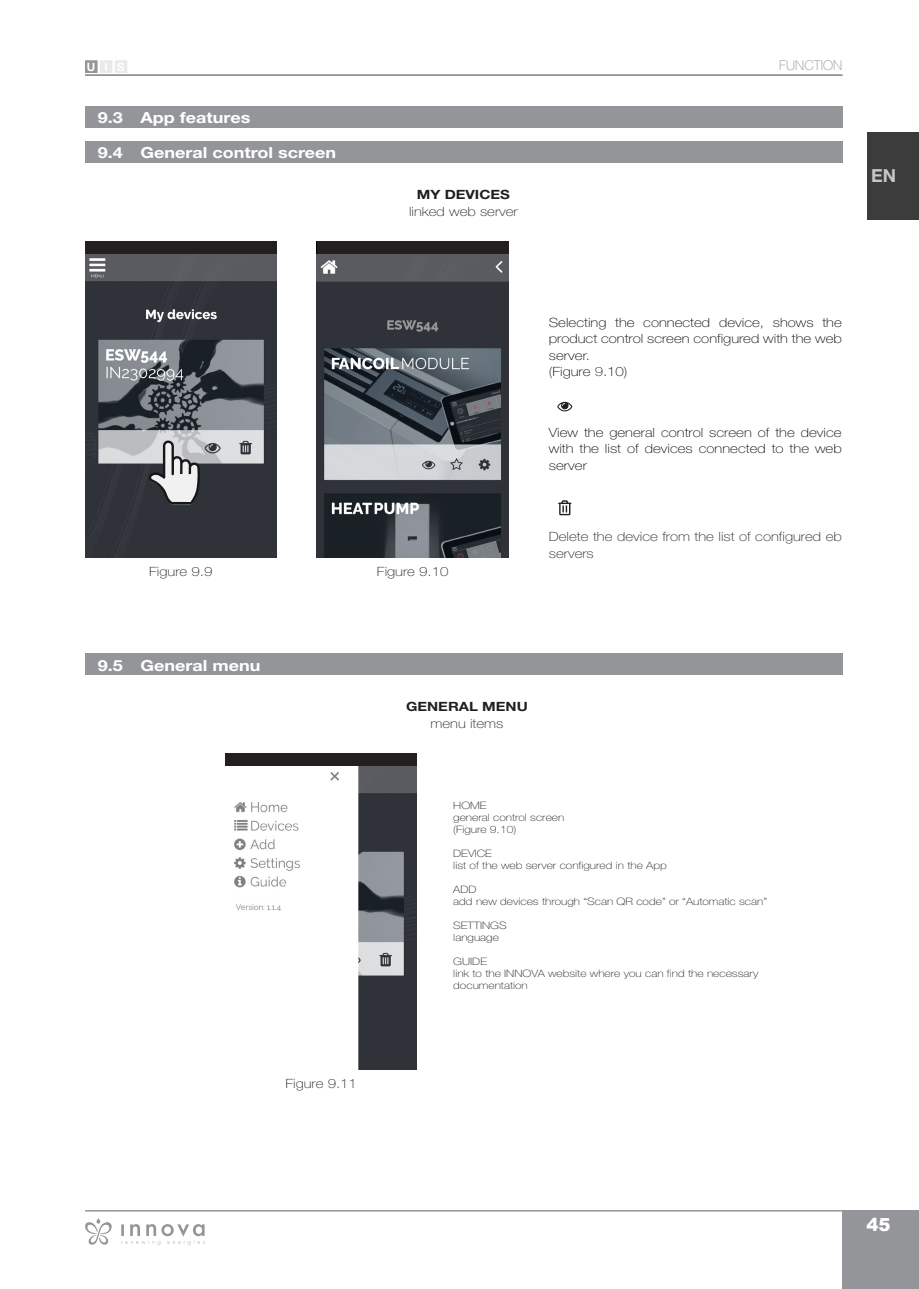
<style>
.page{position:relative;width:919px;height:1289px;background:#fff}
.page>*{position:absolute;margin:0;border:0;box-sizing:border-box;transform-origin:0 0}
.t1{font:900 18px "Arial";color:#fff}
.t2{font:700 18px "Helvetica Neue LT Std";color:#c5c6c8}
.Capitolo_non_numerat{font:700 15.3px "Helvetica Neue LT Std";color:#fff;scale:1.18 1}
.H2_-_Capitolo_non_nu{font:700 15.3px "Helvetica Neue LT Std";color:#fff;scale:1.18 1}
.t3{font:100 13.5px "Helvetica Neue LT Std";color:#939598}
.Rientro_Test_Mono{font:100 12.75px/16.5px "Helvetica Neue LT Std";color:#000;text-align:justify;scale:1.18 1}
.Rientro_Test_Mono-2{font:100 12.75px/16.5px "Helvetica Neue LT Std";color:#231f20;scale:1.18 1}
.Rientro_Test_Mono-3{font:700 12.75px "Helvetica Neue LT Std";color:#231f20;scale:1.18 1}
.t4{font:700 11.4px "Helvetica Neue LT Std";color:#fff}
.Rientro_Test_Mono-4{font:100 10.2px/12px "Helvetica Neue LT Std";color:#231f20;scale:1.18 1}
.s1{color:#231f20}
</style>
<div class="page">
<hr style="left:85px;top:1209px;width:757px;height:2px;background:#939598">
<div style="left:842px;top:1209px;width:76px;height:79px;background:#939598"></div>
<hr style="left:85px;top:74px;width:757px;height:2px;background:#939598">
<div style="left:100px;top:61px;width:12px;height:11px;background:#e9eaea"></div>
<div style="left:85px;top:61px;width:12px;height:11px;background:#939598"></div>
<div style="left:85px;top:60px;width:12px;height:13px;border:1px solid #939598"></div>
<div style="left:115px;top:61px;width:12px;height:11px;background:#e9eaea"></div>
<div style="left:85px;top:106px;width:757px;height:22px;background:#939598"></div>
<div style="left:85px;top:141px;width:757px;height:21px;background:#939598"></div>
<div style="left:85px;top:653px;width:757px;height:22px;background:#939598"></div>
<div style="left:866px;top:132px;width:52px;height:87px;background:#3c3c3d"></div>
<img style="left:85px;top:254px;width:191px;height:303px">
<div style="left:85px;top:241px;width:191px;height:13px;background:#231f20"></div>
<img style="left:225px;top:765px;width:192px;height:304px">
<div style="left:225px;top:753px;width:192px;height:12px;background:#231f20"></div>
<svg style="left:558px;top:500px;width:13px;height:15px"></svg>
<svg style="left:557px;top:402px;width:15px;height:9px"></svg>
<img style="left:317px;top:254px;width:191px;height:303px">
<div style="left:317px;top:241px;width:191px;height:13px;background:#231f20"></div>
<svg style="left:149px;top:440px;width:51px;height:64px"></svg>
<svg style="left:121px;top:1224px;width:84px;height:21px"></svg>
<svg style="left:85px;top:1218px;width:27px;height:27px"></svg>
<p class="t4" style="left:87px;top:60px;width:39px">UIS</p>
<p class="Capitolo_non_numerat" style="left:98px;top:108px;width:23px">9.3</p>
<p class="Capitolo_non_numerat" style="left:98px;top:143px;width:23px">9.4</p>
<p class="Capitolo_non_numerat" style="left:140px;top:108px;width:95px">App features</p>
<p class="Capitolo_non_numerat" style="left:140px;top:143px;width:167px">General control screen</p>
<p class="Rientro_Test_Mono-3" style="left:417px;top:187px;width:80px">MY DEVICES</p>
<p class="Rientro_Test_Mono-2" style="left:409px;top:203px;width:94px">linked web server</p>
<h3 class="t3" style="left:779px;top:57px;width:65px">FUNCTION</h3>
<h1 class="t2" style="left:871px;top:164px;width:27px">EN</h1>
<p class="Rientro_Test_Mono-2" style="left:149px;top:563px;width:55px">Figure 9.9</p>
<p class="Capitolo_non_numerat" style="left:98px;top:655px;width:23px">9.5</p>
<p class="H2_-_Capitolo_non_nu" style="left:140px;top:655px;width:103px">General menu</p>
<p class="Rientro_Test_Mono" style="left:549px;top:314px;width:250px">Selecting the connected device, shows the product control screen configured with the web server.</p>
<p class="Rientro_Test_Mono" style="left:549px;top:363px;width:68px">(Figure <span class="s1">9</span>.10)</p>
<p class="Rientro_Test_Mono" style="left:549px;top:424px;width:250px">View the general control screen of the device with the list of devices connected to the web server</p>
<p class="Rientro_Test_Mono-2" style="left:377px;top:563px;width:62px">Figure 9.10</p>
<p class="Rientro_Test_Mono-2" style="left:549px;top:528px;width:250px">Delete the device from the list of configured eb servers</p>
<p class="Rientro_Test_Mono-3" style="left:406px;top:699px;width:105px">GENERAL MENU</p>
<p class="Rientro_Test_Mono-2" style="left:430px;top:715px;width:63px">menu items</p>
<p class="Rientro_Test_Mono-4" style="left:453px;top:799px;width:30px">HOME</p>
<p class="Rientro_Test_Mono-4" style="left:453px;top:811px;width:96px">general control screen</p>
<p class="Rientro_Test_Mono-4" style="left:453px;top:823px;width:55px">(Figure 9.10)</p>
<p class="Rientro_Test_Mono-4" style="left:453px;top:847px;width:34px">DEVICE</p>
<p class="Rientro_Test_Mono-4" style="left:453px;top:859px;width:182px">list of the web server configured in the App</p>
<p class="Rientro_Test_Mono-4" style="left:453px;top:883px;width:21px">ADD</p>
<p class="Rientro_Test_Mono-4" style="left:453px;top:895px;width:267px">add new devices through “Scan QR code” or “Automatic scan”</p>
<p class="Rientro_Test_Mono-4" style="left:453px;top:919px;width:47px">SETTINGS</p>
<p class="Rientro_Test_Mono-4" style="left:453px;top:931px;width:40px">language</p>
<p class="Rientro_Test_Mono-4" style="left:453px;top:955px;width:30px">GUIDE</p>
<p class="Rientro_Test_Mono-4" style="left:453px;top:967px;width:260px">link to the INNOVA website where you can find the necessary documentation</p>
<p class="Rientro_Test_Mono-2" style="left:285px;top:1075px;width:62px">Figure 9.11</p>
<h1 class="t1" style="left:866px;top:1211px;width:26px">45</h1>
</div>
